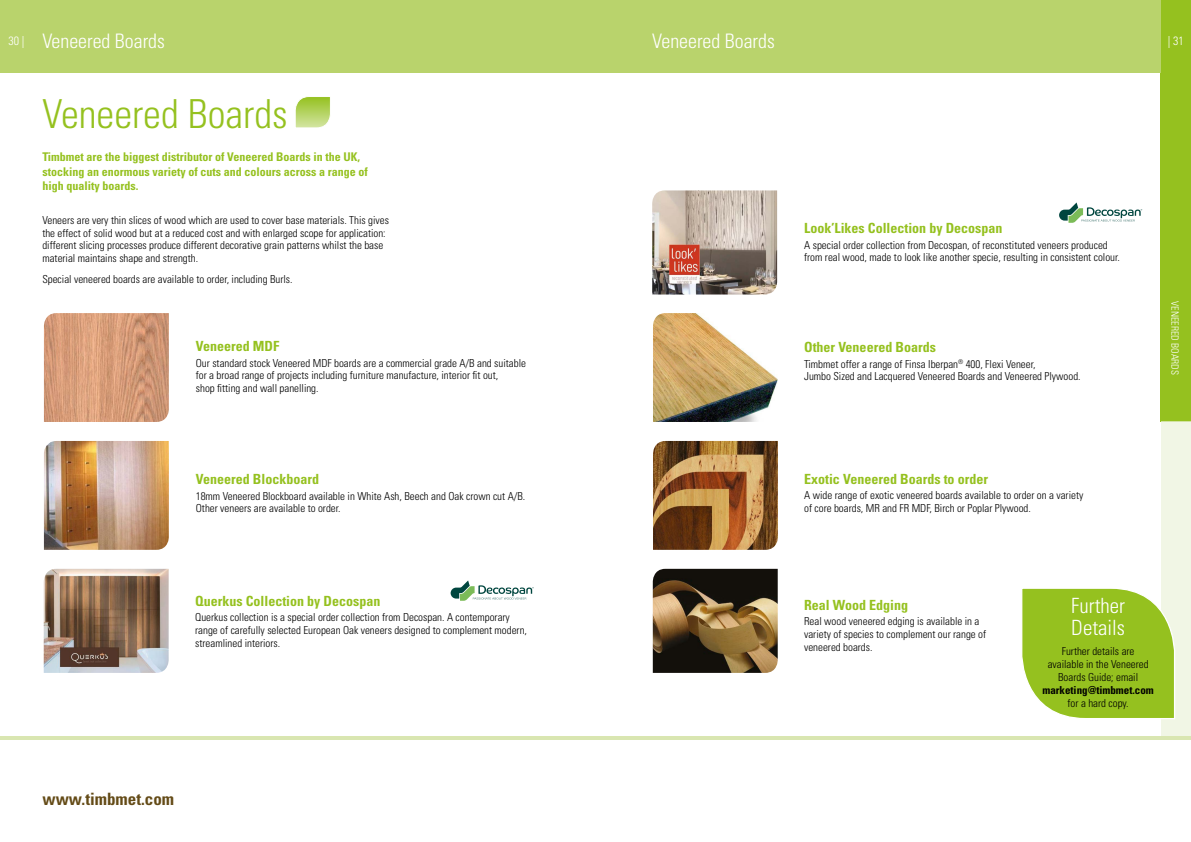
<style>
.page{position:relative;width:1191px;height:842px;background:#fff}
.page>*{position:absolute;margin:0;border:0;box-sizing:border-box;transform-origin:0 0}
.t1{font:300 condensed 40px "Univers";color:#95c11f}
.t2{font:300 condensed 21px/22.1px "Univers";color:#fff}
.t3{font:300 condensed 20px "Univers";color:#fff}
.t4{font:700 condensed 17px "Univers";color:#644b17}
.t5{font:700 condensed 14px "Univers";color:#95c11f}
.t6{font:700 condensed 12px/14.4px "Univers";color:#95c11f}
.t7{font:300 condensed 12px "Univers";color:#fff}
.t8{font:300 condensed 11px/12.7px "Univers";color:#000}
.t9{font:700 condensed 11px "Univers";color:#000}
.t10{font:300 condensed 10px "Univers";color:#fff}
</style>
<div class="page">
<div style="left:1160px;top:0;width:31px;height:421px;background:#95c11f"></div>
<div style="left:1160px;top:421px;width:31px;height:315px;background:#f1f6e5"></div>
<div style="left:0;top:0;width:1160px;height:72px;background:#b9d36c"></div>
<hr style="left:0;top:736px;width:1191px;height:3px;background:#d9e6b1">
<svg style="left:295px;top:96px;width:35px;height:32px"></svg>
<img style="left:653px;top:313px;width:125px;height:109px">
<img style="left:653px;top:441px;width:125px;height:109px">
<img style="left:653px;top:569px;width:124px;height:104px">
<img style="left:652px;top:190px;width:125px;height:104px">
<img style="left:44px;top:313px;width:125px;height:109px">
<img style="left:44px;top:441px;width:125px;height:109px">
<img style="left:44px;top:569px;width:125px;height:104px">
<svg style="left:450px;top:580px;width:83px;height:21px"></svg>
<svg style="left:1059px;top:202px;width:83px;height:21px"></svg>
<svg style="left:1022px;top:587px;width:153px;height:133px;background:#a1c838"></svg>
<h3 class="t3" style="left:42px;top:29px;width:124px">Veneered Boards</h3>
<h3 class="t3" style="left:42px;top:29px;width:71px">Worktops</h3>
<h3 class="t3" style="left:43px;top:29px;width:158px">R sponsible Business</h3>
<h3 class="t3" style="left:652px;top:29px;width:124px">Veneered Boards</h3>
<p class="t7" style="left:8px;top:34px;width:17px">30 |</p>
<p class="t7" style="left:1167px;top:33px;width:17px">| 31</p>
<h1 class="t1" style="left:43px;top:90px;width:247px">Veneered Boards</h1>
<p class="t6" style="left:43px;top:150px;width:327px">Timbmet are the biggest distributor of Veneered Boards in the UK, stocking an enormous variety of cuts and colours across a range of high quality boards.</p>
<p class="t8" style="left:42px;top:214px;width:348px">Veneers are very thin slices of wood which are used to cover base materials. This gives the effect of solid wood but at a reduced cost and with enlarged scope for application: different slicing processes produce different decorative grain patterns whilst the base material maintains shape and strength.</p>
<p class="t8" style="left:42px;top:273px;width:252px">Special veneered boards are available to order, including Burls.</p>
<p class="t5" style="left:196px;top:337px;width:85px">Veneered MDF</p>
<p class="t8" style="left:196px;top:356px;width:332px">Our standard stock Veneered MDF boards are a commercial grade A/B and suitable for a broad range of projects including furniture manufacture, interior fit out,<br>shop fitting and wall panelling.</p>
<p class="t5" style="left:196px;top:471px;width:125px">Veneered Blockboard</p>
<p class="t8" style="left:196px;top:490px;width:331px">18mm Veneered Blockboard available in White Ash, Beech and Oak crown cut A/B.<br>Other veneers are available to order.</p>
<p class="t5" style="left:195px;top:592px;width:187px">Querkus Collection by Decospan</p>
<p class="t8" style="left:195px;top:611px;width:333px">Querkus collection is a special order collection from Decospan. A contemporary range of carefully selected European Oak veneers designed to complement modern, streamlined interiors.</p>
<h3 class="t4" style="left:43px;top:789px;width:133px">www.timbmet.com</h3>
<p class="t5" style="left:804px;top:220px;width:200px">Look’Likes Collection by Decospan</p>
<p class="t8" style="left:804px;top:238px;width:317px">A special order collection from Decospan, of reconstituted veneers produced from real wood, made to look like another specie, resulting in consistent colour.</p>
<p class="t5" style="left:804px;top:338px;width:133px">Other Veneered Boards</p>
<p class="t8" style="left:804px;top:357px;width:278px">Timbmet offer a range of Finsa Iberpan<sup>®</sup> 400, Flexi Veneer,<br>Jumbo Sized and Lacquered Veneered Boards and Veneered Plywood.</p>
<p class="t10" style="left:1181px;top:301px;width:75px;rotate:90deg">VENEERED BOARDS</p>
<p class="t5" style="left:804px;top:470px;width:185px">Exotic Veneered Boards to order</p>
<p class="t8" style="left:804px;top:489px;width:281px">A wide range of exotic veneered boards available to order on a variety of core boards, MR and FR MDF, Birch or Poplar Plywood.</p>
<p class="t5" style="left:804px;top:596px;width:105px">Real Wood Edging</p>
<p class="t8" style="left:804px;top:615px;width:184px">Real wood veneered edging is available in a variety of species to complement our range of veneered boards.</p>
<h2 class="t2" style="left:1071px;top:595px;width:55px">Further<br>Details</h2>
<p class="t8" style="left:1047px;top:645px;width:102px;line-height:13px;text-align:center">Further details are available in the Veneered<br>Boards Guide; email</p>
<p class="t9" style="left:1042px;top:684px;width:113px">marketing@timbmet.com</p>
<p class="t8" style="left:1067px;top:697px;width:63px">for a hard copy.</p>
</div>
